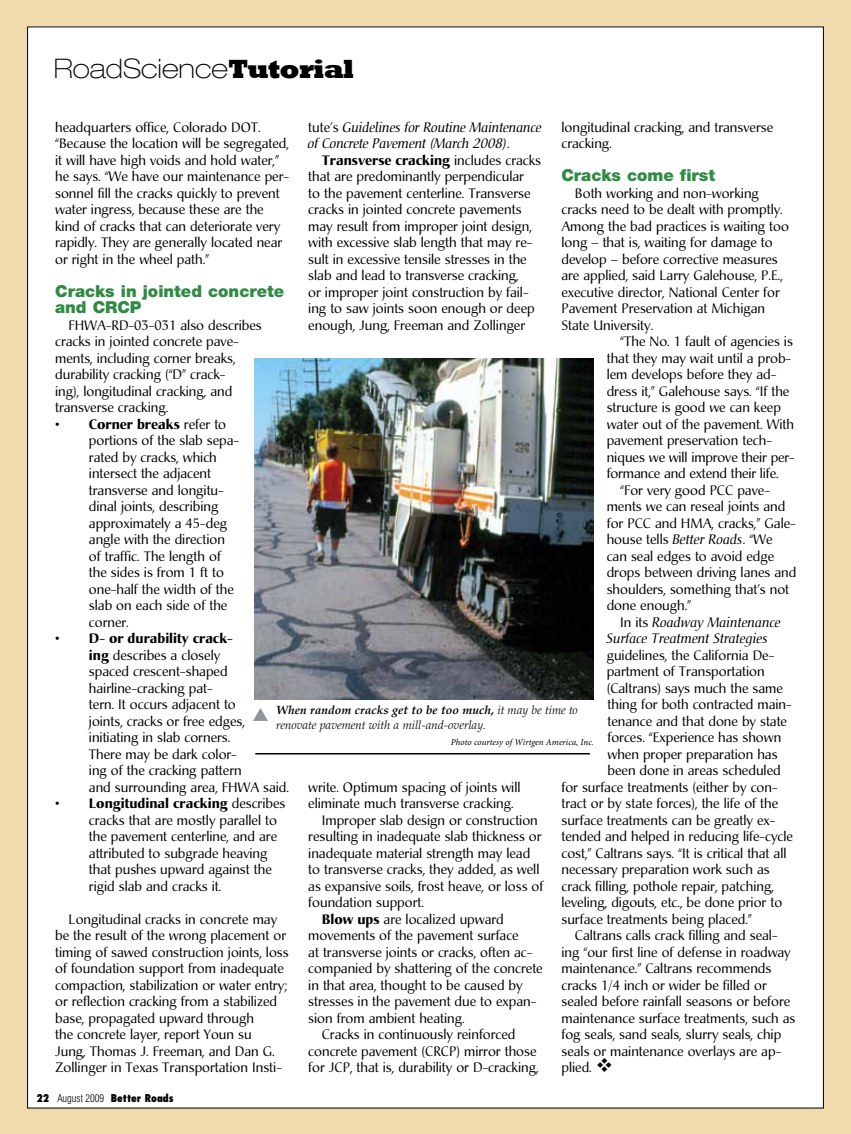
<style>
.page{position:relative;width:851px;height:1134px;background:#fff}
.page>*{position:absolute;margin:0;border:0;box-sizing:border-box;transform-origin:0 0}
.t1{font:100 expanded 27px "Helvetica Neue";color:#000}
.t2{font:900 16.5px/16.5px "Helvetica Neue";color:#308b44}
.t3{font:13.5px/16.5px "Christiana";color:#000}
.t4{font:italic 13.5px/16.5px "Christiana";letter-spacing:-.01em;color:#000}
.t5{font:12px "Palatino Bold Italic Os F";color:#000}
.t6{font:italic 300 12px "Palatino";color:#000}
.t7{font:800 condensed 10.5px "Futura";color:#000}
.t8{font:italic 9px "Minion Pro";color:#000}
.s1{font-family:"Rockwell";font-weight:800;font-stretch:normal}
.s2{font-style:italic}
.s3{font-style:normal}
.s4{font-weight:700}
.s5{font-family:"Palatino";font-weight:300;font-style:italic}
.s6{font-family:"Helvetica";font-weight:300}
</style>
<div class="page">
<div style="left:0;top:0;width:850px;height:1134px;background:#efdbac"></div>
<div style="left:28px;top:27px;width:795px;height:1081px;background:#fff"></div>
<img style="left:254px;top:358px;width:339px;height:342px">
<hr style="left:255px;top:753px;width:334px;height:1px;background:#000">
<h1 class="t1" style="left:54px;top:52px;width:302px">RoadScience<span class="s1">Tutorial</span></h1>
<p class="t3" style="left:561px;top:119px;width:213px">longitudinal cracking, and transverse cracking.</p>
<p class="t2" style="left:561px;top:167px;width:155px">Cracks come first</p>
<p class="t3" style="left:575px;top:185px;width:185px">Both working and non-working</p>
<p class="t3" style="left:561px;top:202px;width:223px">cracks need to be dealt with promptly.</p>
<p class="t3" style="left:561px;top:218px;width:229px">Among the bad practices is waiting too</p>
<p class="t3" style="left:561px;top:235px;width:213px">long – that is, waiting for damage to</p>
<p class="t3" style="left:561px;top:251px;width:218px">develop – before corrective measures</p>
<p class="t3" style="left:561px;top:268px;width:223px">are applied, said Larry Galehouse, P.E.,</p>
<p class="t3" style="left:561px;top:284px;width:220px">executive director, National Center for</p>
<p class="t3" style="left:561px;top:301px;width:205px">Pavement Preservation at Michigan</p>
<p class="t3" style="left:561px;top:317px;width:93px">State University.</p>
<p class="t3" style="left:620px;top:334px;width:174px">“The No. 1 fault of agencies is</p>
<p class="t3" style="left:606px;top:350px;width:186px">that they may wait until a prob-</p>
<p class="t3" style="left:606px;top:367px;width:171px">lem develops before they ad-</p>
<p class="t3" style="left:606px;top:383px;width:184px">dress it,” Galehouse says. “If the</p>
<p class="t3" style="left:606px;top:399px;width:176px">structure is good we can keep</p>
<p class="t3" style="left:606px;top:416px;width:189px">water out of the pavement. With</p>
<p class="t3" style="left:606px;top:432px;width:167px">pavement preservation tech-</p>
<p class="t3" style="left:606px;top:449px;width:189px">niques we will improve their per-</p>
<p class="t3" style="left:606px;top:465px;width:173px">formance and extend their life.</p>
<p class="t3" style="left:620px;top:482px;width:151px">“For very good PCC pave-</p>
<p class="t3" style="left:606px;top:498px;width:180px">ments we can reseal joints and</p>
<p class="t3" style="left:606px;top:515px;width:191px">for PCC and HMA, cracks,” Gale-</p>
<p class="t3" style="left:606px;top:531px;width:167px">house tells <span class="s2">Better Roads</span>. “We</p>
<p class="t3" style="left:606px;top:548px;width:169px">can seal edges to avoid edge</p>
<p class="t3" style="left:606px;top:564px;width:191px">drops between driving lanes and</p>
<p class="t3" style="left:606px;top:581px;width:184px">shoulders, something that’s not</p>
<p class="t3" style="left:606px;top:597px;width:86px">done enough.”</p>
<p class="t4" style="left:620px;top:614px;width:162px"><span class="s3">In its</span> Roadway Maintenance</p>
<p class="t4" style="left:606px;top:630px;width:163px">Surface Treatment Strategies</p>
<p class="t3" style="left:606px;top:647px;width:169px">guidelines, the California De-</p>
<p class="t3" style="left:606px;top:663px;width:159px">partment of Transportation</p>
<p class="t3" style="left:606px;top:680px;width:178px">(Caltrans) says much the same</p>
<p class="t3" style="left:607px;top:696px;width:186px">thing for both contracted main-</p>
<p class="t3" style="left:607px;top:713px;width:181px">tenance and that done by state</p>
<p class="t3" style="left:607px;top:729px;width:175px">forces. “Experience has shown</p>
<p class="t3" style="left:607px;top:746px;width:172px">when proper preparation has</p>
<p class="t3" style="left:607px;top:762px;width:175px">been done in areas scheduled</p>
<p class="t3" style="left:561px;top:779px;width:218px">for surface treatments (either by con-</p>
<p class="t3" style="left:561px;top:795px;width:218px">tract or by state forces), the life of the</p>
<p class="t3" style="left:561px;top:812px;width:215px">surface treatments can be greatly ex-</p>
<p class="t3" style="left:561px;top:828px;width:233px">tended and helped in reducing life-cycle</p>
<p class="t3" style="left:561px;top:845px;width:226px">cost,” Caltrans says. “It is critical that all</p>
<p class="t3" style="left:561px;top:861px;width:210px">necessary preparation work such as</p>
<p class="t3" style="left:561px;top:878px;width:214px">crack filling, pothole repair, patching,</p>
<p class="t3" style="left:561px;top:894px;width:222px">leveling, digouts, etc., be done prior to</p>
<p class="t3" style="left:561px;top:911px;width:192px">surface treatments being placed.”</p>
<p class="t3" style="left:575px;top:927px;width:204px">Caltrans calls crack filling and seal-</p>
<p class="t3" style="left:561px;top:944px;width:231px">ing “our first line of defense in roadway</p>
<p class="t3" style="left:561px;top:960px;width:211px">maintenance.” Caltrans recommends</p>
<p class="t3" style="left:561px;top:977px;width:207px">cracks 1/4 inch or wider be filled or</p>
<p class="t3" style="left:561px;top:993px;width:230px">sealed before rainfall seasons or before</p>
<p class="t3" style="left:561px;top:1010px;width:235px">maintenance surface treatments, such as</p>
<p class="t3" style="left:561px;top:1026px;width:221px">fog seals, sand seals, slurry seals, chip</p>
<p class="t3" style="left:561px;top:1043px;width:221px">seals or maintenance overlays are ap-</p>
<p class="t3" style="left:561px;top:1059px;width:53px">plied. ❖</p>
<p class="t4" style="left:308px;top:119px;width:235px"><span class="s3">tute’s</span> Guidelines for Routine Maintenance of Concrete Pavement (March 2008)<span class="s3">.</span></p>
<p class="t3" style="left:308px;top:152px;width:234px;text-indent:14px"><span class="s4">Transverse cracking</span> includes cracks that are predominantly perpendicular<br>to the pavement centerline. Transverse cracks in jointed concrete pavements may result from improper joint design, with excessive slab length that may re&shy;sult in excessive tensile stresses in the slab and lead to transverse cracking,<br>or improper joint construction by fail&shy;ing to saw joints soon enough or deep enough, Jung, Freeman and Zollinger</p>
<p class="t3" style="left:55px;top:119px;width:235px">headquarters office, Colorado DOT. “Because the location will be segregated, it will have high voids and hold water,” he says. “We have our maintenance per&shy;sonnel fill the cracks quickly to prevent water ingress, because these are the kind of cracks that can deteriorate very rapidly. They are generally located near or right in the wheel path.”</p>
<p class="t2" style="left:55px;top:283px;width:230px">Cracks in jointed concrete and CRCP</p>
<p class="t3" style="left:55px;top:317px;width:208px;text-indent:14px">FHWA-RD-03-031 also describes cracks in jointed concrete pave&shy;ments, including corner breaks, durability cracking (“D” crack-<br>ing), longitudinal cracking, and transverse cracking.</p>
<p class="t3" style="left:89px;top:416px;width:152px;text-indent:-34px"><span class="s4">• Corner breaks</span> refer to portions of the slab sepa&shy;rated by cracks, which intersect the adjacent transverse and longitu&shy;dinal joints, describing approximately a 45-deg angle with the direction of traffic. The length of the sides is from 1 ft to one-half the width of the slab on each side of the corner.</p>
<p class="t3" style="left:89px;top:630px;width:201px;text-indent:-34px"><span class="s4">• D- or durability crack-<br>ing</span> describes a closely<br>spaced crescent-shaped hairline-cracking pat-<br>tern. It occurs adjacent to<br>joints, cracks or free edges, initiating in slab corners.<br>There may be dark color-<br>ing of the cracking pattern<br>and surrounding area, FHWA said.</p>
<p class="t3" style="left:89px;top:795px;width:198px;text-indent:-34px"><span class="s4">• Longitudinal cracking</span> describes cracks that are mostly parallel to the pavement centerline, and are attributed to subgrade heaving that pushes upward against the rigid slab and cracks it.</p>
<p class="t3" style="left:55px;top:911px;width:235px;text-indent:14px">Longitudinal cracks in concrete may be the result of the wrong placement or timing of sawed construction joints, loss of foundation support from inadequate compaction, stabilization or water entry; or reflection cracking from a stabilized base, propagated upward through<br>the concrete layer, report Youn su<br>Jung, Thomas J. Freeman, and Dan G.<br>Zollinger in Texas Transportation Insti-</p>
<p class="t5" style="left:276px;top:703px;width:303px">When random cracks get to be too much, <span class="s5">it may be time to</span></p>
<p class="t6" style="left:276px;top:718px;width:211px">renovate pavement with a mill-and-overlay.</p>
<p class="t8" style="left:451px;top:736px;width:144px">Photo courtesy of Wirtgen America, Inc.</p>
<p class="t3" style="left:308px;top:779px;width:214px">write. Optimum spacing of joints will</p>
<p class="t3" style="left:308px;top:795px;width:207px">eliminate much transverse cracking.</p>
<p class="t3" style="left:322px;top:812px;width:217px">Improper slab design or construction</p>
<p class="t3" style="left:308px;top:828px;width:235px">resulting in inadequate slab thickness or</p>
<p class="t3" style="left:308px;top:845px;width:223px">inadequate material strength may lead</p>
<p class="t3" style="left:308px;top:861px;width:233px">to transverse cracks, they added, as well</p>
<p class="t3" style="left:308px;top:878px;width:237px">as expansive soils, frost heave, or loss of</p>
<p class="t3" style="left:308px;top:894px;width:117px">foundation support.</p>
<p class="t3" style="left:322px;top:911px;width:183px"><span class="s4">Blow ups</span> are localized upward</p>
<p class="t3" style="left:308px;top:927px;width:212px">movements of the pavement surface</p>
<p class="t3" style="left:308px;top:944px;width:226px">at transverse joints or cracks, often ac-</p>
<p class="t3" style="left:308px;top:960px;width:236px">companied by shattering of the concrete</p>
<p class="t3" style="left:308px;top:977px;width:216px">in that area, thought to be caused by</p>
<p class="t3" style="left:308px;top:993px;width:229px">stresses in the pavement due to expan-</p>
<p class="t3" style="left:308px;top:1010px;width:158px">sion from ambient heating.</p>
<p class="t3" style="left:322px;top:1026px;width:195px">Cracks in continuously reinforced</p>
<p class="t3" style="left:308px;top:1043px;width:230px">concrete pavement (CRCP) mirror those</p>
<p class="t3" style="left:308px;top:1059px;width:232px">for JCP, that is, durability or D-cracking,</p>
<p class="t7" style="left:36px;top:1091px;width:139px">22 <span class="s6">August 2009</span> Better Roads</p>
</div>
